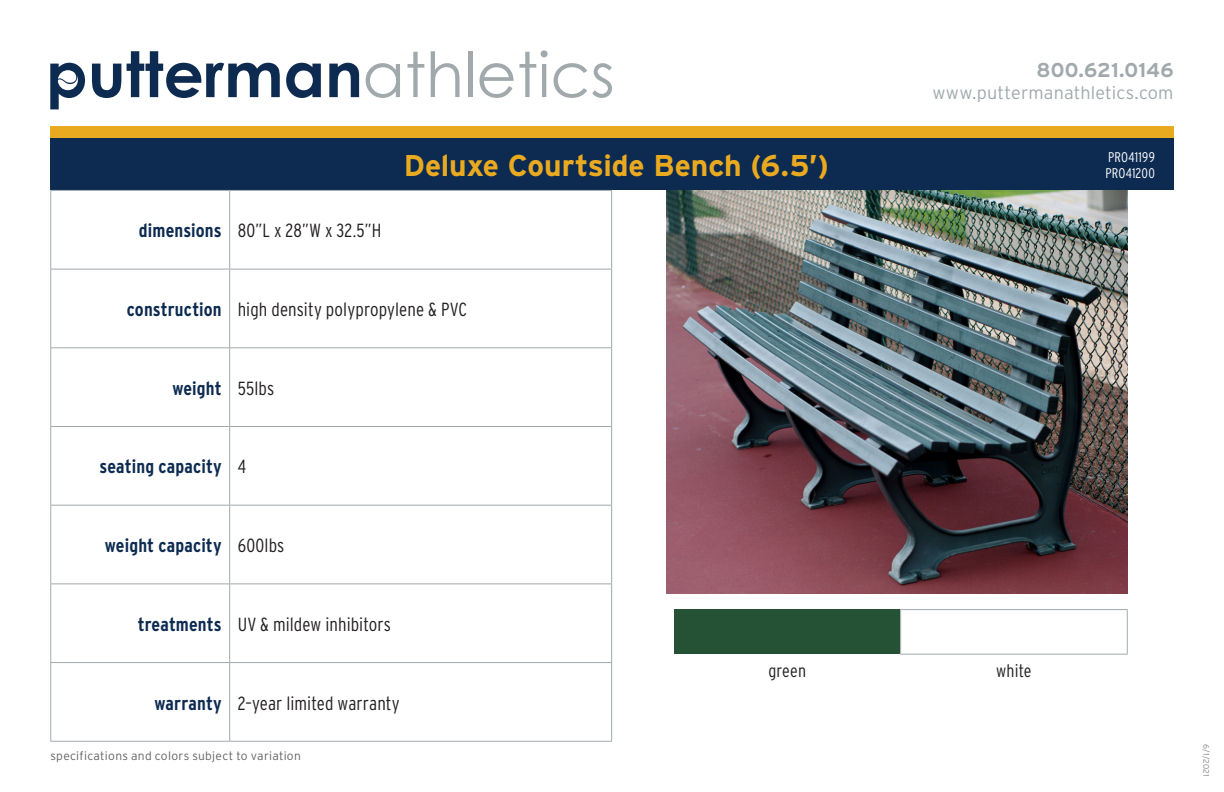
<style>
.page{position:relative;width:1224px;height:792px;background:#fff}
.page>*{position:absolute;margin:0;border:0;box-sizing:border-box;transform-origin:0 0}
.Product_Name{font:700 30px "Interstate";letter-spacing:-.005em;color:#eaaa20}
.t1{font:700 20px "Interstate";letter-spacing:.005em;color:#a1a9ad}
.Description{font:300 19px "Interstate Condensed";letter-spacing:.005em;color:#231f20}
.Heading{font:700 19px "Interstate Condensed";letter-spacing:.01em;color:#0d2b51}
.t2{font:300 18px "Interstate";letter-spacing:.01em;color:#a1a9ad}
.Color{font:300 18px "Interstate Condensed";letter-spacing:.005em;color:#231f20}
.Part{font:300 14px "Interstate Condensed";letter-spacing:.01em;color:#fff}
.t3{font:300 12px "Interstate";letter-spacing:.025em;color:#636366}
.t4{font:300 8px "Interstate";color:#808285}
</style>
<div class="page">
<svg style="left:366px;top:63px;width:34px;height:35px"></svg>
<svg style="left:408px;top:52px;width:16px;height:45px"></svg>
<svg style="left:431px;top:51px;width:29px;height:46px"></svg>
<hr style="left:468px;top:51px;width:4px;height:46px;background:#a1a9ad">
<svg style="left:480px;top:50px;width:68px;height:48px"></svg>
<svg style="left:554px;top:63px;width:58px;height:35px"></svg>
<svg style="left:92px;top:64px;width:29px;height:34px"></svg>
<svg style="left:127px;top:51px;width:153px;height:47px"></svg>
<svg style="left:286px;top:63px;width:35px;height:35px"></svg>
<svg style="left:329px;top:63px;width:30px;height:34px"></svg>
<svg style="left:50px;top:63px;width:35px;height:46px"></svg>
<div style="left:50px;top:126px;width:1124px;height:13px;background:#eaaa20"></div>
<div style="left:50px;top:139px;width:1124px;height:51px;background:#0d2b51"></div>
<div style="left:674px;top:610px;width:227px;height:44px;background:#255235"></div>
<hr style="left:900px;top:609px;width:228px;height:1px;background:#a1a9ad">
<hr style="left:900px;top:610px;width:1px;height:44px;background:#a1a9ad">
<hr style="left:1127px;top:610px;width:1px;height:44px;background:#a1a9ad">
<hr style="left:900px;top:654px;width:228px;height:1px;background:#a1a9ad">
<hr style="left:50px;top:190px;width:180px;height:1px;background:#a1a9ad">
<hr style="left:50px;top:191px;width:1px;height:78px;background:#a1a9ad">
<hr style="left:230px;top:190px;width:382px;height:1px;background:#a1a9ad">
<hr style="left:229px;top:191px;width:1px;height:78px;background:#a1a9ad">
<hr style="left:611px;top:191px;width:1px;height:78px;background:#a1a9ad">
<hr style="left:50px;top:269px;width:180px;height:1px;background:#a1a9ad">
<hr style="left:50px;top:269px;width:1px;height:78px;background:#a1a9ad">
<hr style="left:230px;top:269px;width:382px;height:1px;background:#a1a9ad">
<hr style="left:229px;top:269px;width:1px;height:78px;background:#a1a9ad">
<hr style="left:611px;top:269px;width:1px;height:78px;background:#a1a9ad">
<hr style="left:50px;top:347px;width:180px;height:1px;background:#a1a9ad">
<hr style="left:50px;top:348px;width:1px;height:78px;background:#a1a9ad">
<hr style="left:230px;top:347px;width:382px;height:1px;background:#a1a9ad">
<hr style="left:229px;top:348px;width:1px;height:78px;background:#a1a9ad">
<hr style="left:611px;top:348px;width:1px;height:78px;background:#a1a9ad">
<hr style="left:50px;top:426px;width:180px;height:1px;background:#a1a9ad">
<hr style="left:50px;top:427px;width:1px;height:78px;background:#a1a9ad">
<hr style="left:230px;top:426px;width:382px;height:1px;background:#a1a9ad">
<hr style="left:229px;top:427px;width:1px;height:78px;background:#a1a9ad">
<hr style="left:611px;top:427px;width:1px;height:78px;background:#a1a9ad">
<hr style="left:50px;top:505px;width:180px;height:1px;background:#a1a9ad">
<hr style="left:50px;top:506px;width:1px;height:78px;background:#a1a9ad">
<hr style="left:230px;top:505px;width:382px;height:1px;background:#a1a9ad">
<hr style="left:229px;top:506px;width:1px;height:78px;background:#a1a9ad">
<hr style="left:611px;top:506px;width:1px;height:78px;background:#a1a9ad">
<hr style="left:50px;top:584px;width:180px;height:1px;background:#a1a9ad">
<hr style="left:50px;top:584px;width:1px;height:78px;background:#a1a9ad">
<hr style="left:230px;top:584px;width:382px;height:1px;background:#a1a9ad">
<hr style="left:229px;top:584px;width:1px;height:78px;background:#a1a9ad">
<hr style="left:611px;top:584px;width:1px;height:78px;background:#a1a9ad">
<hr style="left:50px;top:662px;width:180px;height:1px;background:#a1a9ad">
<hr style="left:50px;top:663px;width:1px;height:78px;background:#a1a9ad">
<hr style="left:230px;top:662px;width:382px;height:1px;background:#a1a9ad">
<hr style="left:229px;top:663px;width:1px;height:78px;background:#a1a9ad">
<hr style="left:611px;top:663px;width:1px;height:78px;background:#a1a9ad">
<hr style="left:50px;top:741px;width:180px;height:1px;background:#a1a9ad">
<hr style="left:230px;top:741px;width:382px;height:1px;background:#a1a9ad">
<img style="left:667px;top:190px;width:461px;height:403px">
<p class="t1" style="left:1037px;top:59px;width:138px">800.621.0146</p>
<p class="t2" style="left:932px;top:82px;width:243px">www.puttermanathletics.com</p>
<p class="Heading" style="left:139px;top:220px;width:84px">dimensions</p>
<p class="Description" style="left:238px;top:220px;width:145px">80”L x 28”W x 32.5”H</p>
<p class="Product_Name" style="left:404px;top:149px;width:427px">Deluxe Courtside Bench (6.5’)</p>
<p class="Part" style="left:1108px;top:149px;width:48px">PRO41199</p>
<p class="Part" style="left:1105px;top:165px;width:51px">PRO41200</p>
<p class="Heading" style="left:127px;top:299px;width:96px">construction</p>
<p class="Description" style="left:238px;top:299px;width:231px">high density polypropylene &amp; PVC</p>
<p class="Heading" style="left:172px;top:377px;width:51px">weight</p>
<p class="Description" style="left:238px;top:377px;width:38px">55lbs</p>
<p class="Heading" style="left:99px;top:456px;width:124px">seating capacity</p>
<p class="Description" style="left:238px;top:456px;width:10px">4</p>
<p class="Heading" style="left:105px;top:535px;width:118px">weight capacity</p>
<p class="Description" style="left:238px;top:535px;width:48px">600lbs</p>
<p class="Heading" style="left:138px;top:614px;width:85px">treatments</p>
<p class="Description" style="left:238px;top:613px;width:155px">UV &amp; mildew inhibitors</p>
<p class="Heading" style="left:154px;top:692px;width:69px">warranty</p>
<p class="Description" style="left:238px;top:692px;width:164px">2–year limited warranty</p>
<p class="t3" style="left:50px;top:749px;width:252px">specifications and colors subject to variation</p>
<p class="Color" style="left:768px;top:660px;width:39px">green</p>
<p class="Color" style="left:996px;top:660px;width:37px">white</p>
<p class="t4" style="left:1211px;top:744px;width:34px;rotate:90deg">6/1/2021</p>
</div>
